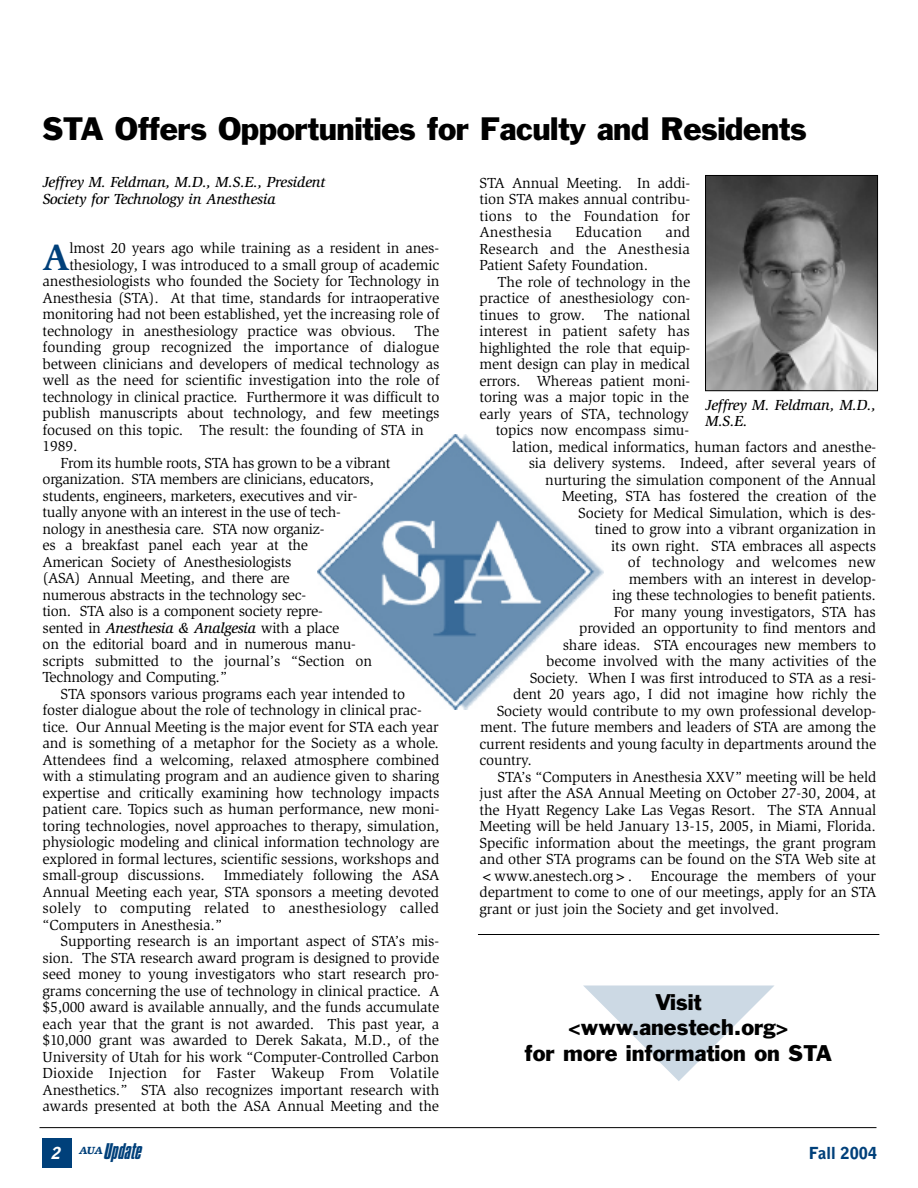
<style>
.page{position:relative;width:918px;height:1188px;background:#fff}
.page>*{position:absolute;margin:0;border:0;box-sizing:border-box;transform-origin:0 0}
.t1{font:700 37.95px "Slimbach";color:#00407a}
.t2{font:30px "Franklin Gothic";letter-spacing:-.015em;color:#000}
.t3{font:21px/25.2px "Franklin Gothic";color:#000;text-align:center}
.t4{font:italic 19.5px "Commador";color:#00407a}
.t5{font:900 16.5px "Bell Gothic";color:#00407a}
.t6{font:15px/16.5px "Slimbach";letter-spacing:-.01em;color:#000;text-align:justify}
.t7{font:italic 500 15px/16.5px "Slimbach";letter-spacing:-.01em;color:#000}
.t8{font:15px "Slimbach";letter-spacing:.01em;color:#000}
.s1{font-weight:400;font-style:normal}
.s2{font-family:"Bell Gothic";font-weight:900;font-size:16.5px;color:#fff}
</style>
<div class="page">
<svg style="left:584px;top:986px;width:190px;height:95px"></svg>
<div style="left:42px;top:1138px;width:30px;height:30px;background:#00407a"></div>
<hr style="left:39px;top:1127px;width:837px;height:1px;background:#000">
<img style="left:707px;top:177px;width:169px;height:212px">
<div style="left:705px;top:175px;width:173px;height:216px;border:1px solid #000"></div>
<img style="left:318px;top:434px;width:285px;height:275px">
<hr style="left:478px;top:934px;width:401px;height:1px;background:#000">
<h2 class="t2" style="left:42px;top:117px;width:766px">STA Offers Opportunities for Faculty and Residents</h2>
<p class="t7" style="left:43px;top:175px;width:284px">Jeffrey M. Feldman, M.D., M.S.E., President<br>Society for Technology in Anesthesia</p>
<h1 class="t1" style="left:43px;top:243px;width:29px">A</h1>
<p class="t6" style="left:69px;top:241px;width:371px">lmost 20 years ago while training as a resident in anes-</p>
<p class="t6" style="left:69px;top:258px;width:372px">thesiology, I was introduced to a small group of academic</p>
<p class="t6" style="left:43px;top:274px;width:398px">anesthesiologists who founded the Society for Technology in</p>
<p class="t6" style="left:43px;top:291px;width:398px">Anesthesia (STA). At that time, standards for intraoperative</p>
<p class="t6" style="left:43px;top:307px;width:398px">monitoring had not been established, yet the increasing role of</p>
<p class="t6" style="left:43px;top:324px;width:398px">technology in anesthesiology practice was obvious. The</p>
<p class="t6" style="left:43px;top:340px;width:398px">founding group recognized the importance of dialogue</p>
<p class="t6" style="left:43px;top:357px;width:398px">between clinicians and developers of medical technology as</p>
<p class="t6" style="left:43px;top:373px;width:398px">well as the need for scientific investigation into the role of</p>
<p class="t6" style="left:43px;top:390px;width:398px">technology in clinical practice. Furthermore it was difficult to</p>
<p class="t6" style="left:43px;top:406px;width:398px">publish manuscripts about technology, and few meetings</p>
<p class="t6" style="left:43px;top:423px;width:383px">focused on this topic. The result: the founding of STA in</p>
<p class="t6" style="left:43px;top:439px;width:36px">1989.</p>
<p class="t6" style="left:61px;top:456px;width:331px">From its humble roots, STA has grown to be a vibrant</p>
<p class="t6" style="left:43px;top:472px;width:333px">organization. STA members are clinicians, educators,</p>
<p class="t6" style="left:43px;top:489px;width:316px">students, engineers, marketers, executives and vir-</p>
<p class="t6" style="left:43px;top:505px;width:300px">tually anyone with an interest in the use of tech-</p>
<p class="t6" style="left:43px;top:522px;width:283px">nology in anesthesia care. STA now organiz-</p>
<p class="t6" style="left:43px;top:538px;width:267px">es a breakfast panel each year at the</p>
<p class="t6" style="left:43px;top:555px;width:250px">American Society of Anesthesiologists</p>
<p class="t6" style="left:43px;top:571px;width:249px">(ASA) Annual Meeting, and there are</p>
<p class="t6" style="left:43px;top:588px;width:265px">numerous abstracts in the technology sec-</p>
<p class="t6" style="left:43px;top:604px;width:282px">tion. STA also is a component society repre-</p>
<p class="t7" style="left:43px;top:621px;width:298px"><span class="s1">sented in</span> Anesthesia &amp; Analgesia <span class="s1">with a place</span></p>
<p class="t6" style="left:43px;top:637px;width:315px">on the editorial board and in numerous manu-</p>
<p class="t6" style="left:43px;top:654px;width:331px">scripts submitted to the journal’s “Section on</p>
<p class="t6" style="left:43px;top:670px;width:186px">Technology and Computing.”</p>
<p class="t6" style="left:61px;top:687px;width:346px">STA sponsors various programs each year intended to</p>
<p class="t6" style="left:43px;top:703px;width:381px">foster dialogue about the role of technology in clinical prac-</p>
<p class="t6" style="left:43px;top:720px;width:398px">tice. Our Annual Meeting is the major event for STA each year</p>
<p class="t6" style="left:43px;top:736px;width:398px">and is something of a metaphor for the Society as a whole.</p>
<p class="t6" style="left:43px;top:753px;width:398px">Attendees find a welcoming, relaxed atmosphere combined</p>
<p class="t6" style="left:43px;top:769px;width:398px">with a stimulating program and an audience given to sharing</p>
<p class="t6" style="left:43px;top:786px;width:398px">expertise and critically examining how technology impacts</p>
<p class="t6" style="left:43px;top:802px;width:398px">patient care. Topics such as human performance, new moni-</p>
<p class="t6" style="left:43px;top:819px;width:398px">toring technologies, novel approaches to therapy, simulation,</p>
<p class="t6" style="left:43px;top:835px;width:398px">physiologic modeling and clinical information technology are</p>
<p class="t6" style="left:43px;top:852px;width:398px">explored in formal lectures, scientific sessions, workshops and</p>
<p class="t6" style="left:43px;top:868px;width:164px">small-group discussions.</p>
<p class="t6" style="left:43px;top:868px;width:398px;text-indent:181px">Immediately following the ASA Annual Meeting each year, STA sponsors a meeting devoted solely to computing related to anesthesiology called “Computers in Anesthesia.”</p>
<p class="t6" style="left:43px;top:934px;width:398px;text-indent:18px">Supporting research is an important aspect of STA’s mis&shy;sion. The STA research award program is designed to provide seed money to young investigators who start research pro&shy;grams concerning the use of technology in clinical practice. A $5,000 award is available annually, and the funds accumulate each year that the grant is not awarded. This past year, a $10,000 grant was awarded to Derek Sakata, M.D., of the University of Utah for his work “Computer-Controlled Carbon Dioxide Injection for Faster Wakeup From Volatile Anesthetics.” STA also recognizes important research with awards presented at both the ASA Annual Meeting and the</p>
<p class="t6" style="left:480px;top:176px;width:212px">STA Annual Meeting. In addi&shy;tion STA makes annual contribu&shy;tions to the Foundation for Anesthesia</p>
<p class="t6" style="left:480px;top:225px;width:212px;text-indent:186px">and Research and the Anesthesia Patient Safety Foundation.</p>
<p class="t6" style="left:480px;top:275px;width:212px;text-indent:18px">The role of technology in the practice of anesthesiology con&shy;tinues to grow.</p>
<p class="t8" style="left:575px;top:226px;width:68px">Education</p>
<p class="t6" style="left:604px;top:308px;width:88px">The national</p>
<p class="t6" style="left:480px;top:324px;width:212px">interest in patient safety has</p>
<p class="t6" style="left:480px;top:341px;width:212px">highlighted the role that equip-</p>
<p class="t6" style="left:480px;top:357px;width:212px">ment design can play in medical</p>
<p class="t6" style="left:480px;top:374px;width:212px">errors. Whereas patient moni-</p>
<p class="t6" style="left:480px;top:390px;width:211px">toring was a major topic in the</p>
<p class="t6" style="left:480px;top:407px;width:211px">early years of STA, technology</p>
<p class="t6" style="left:496px;top:423px;width:195px">topics now encompass simu-</p>
<p class="t6" style="left:512px;top:440px;width:365px">lation, medical informatics, human factors and anesthe-</p>
<p class="t6" style="left:529px;top:456px;width:349px">sia delivery systems. Indeed, after several years of</p>
<p class="t6" style="left:545px;top:473px;width:332px">nurturing the simulation component of the Annual</p>
<p class="t6" style="left:562px;top:489px;width:316px">Meeting, STA has fostered the creation of the</p>
<p class="t6" style="left:578px;top:506px;width:299px">Society for Medical Simulation, which is des-</p>
<p class="t6" style="left:595px;top:522px;width:283px">tined to grow into a vibrant organization in</p>
<p class="t6" style="left:611px;top:539px;width:266px">its own right. STA embraces all aspects</p>
<p class="t8" style="left:628px;top:556px;width:250px">of technology and welcomes new</p>
<p class="t6" style="left:629px;top:572px;width:249px">members with an interest in develop-</p>
<p class="t6" style="left:612px;top:588px;width:265px">ing these technologies to benefit patients.</p>
<p class="t6" style="left:614px;top:605px;width:264px">For many young investigators, STA has</p>
<p class="t6" style="left:579px;top:621px;width:298px">provided an opportunity to find mentors and</p>
<p class="t6" style="left:563px;top:638px;width:315px">share ideas. STA encourages new members to</p>
<p class="t6" style="left:546px;top:654px;width:332px">become involved with the many activities of the</p>
<p class="t6" style="left:530px;top:671px;width:348px">Society. When I was first introduced to STA as a resi-</p>
<p class="t6" style="left:513px;top:687px;width:365px">dent 20 years ago, I did not imagine how richly the</p>
<p class="t6" style="left:497px;top:704px;width:381px">Society would contribute to my own professional develop-</p>
<p class="t6" style="left:480px;top:720px;width:397px">ment. The future members and leaders of STA are among the</p>
<p class="t6" style="left:480px;top:737px;width:398px">current residents and young faculty in departments around the</p>
<p class="t6" style="left:480px;top:753px;width:54px">country.</p>
<p class="t6" style="left:498px;top:770px;width:380px">STA’s “Computers in Anesthesia XXV” meeting will be held</p>
<p class="t6" style="left:480px;top:786px;width:398px">just after the ASA Annual Meeting on October 27-30, 2004, at</p>
<p class="t6" style="left:480px;top:803px;width:398px">the Hyatt Regency Lake Las Vegas Resort. The STA Annual</p>
<p class="t6" style="left:480px;top:819px;width:398px">Meeting will be held January 13-15, 2005, in Miami, Florida.</p>
<p class="t6" style="left:480px;top:836px;width:398px">Specific information about the meetings, the grant program</p>
<p class="t6" style="left:480px;top:852px;width:398px">and other STA programs can be found on the STA Web site at</p>
<p class="t6" style="left:480px;top:869px;width:398px">&lt;www.anestech.org&gt;. Encourage the members of your</p>
<p class="t6" style="left:480px;top:885px;width:398px">department to come to one of our meetings, apply for an STA</p>
<p class="t6" style="left:480px;top:902px;width:301px">grant or just join the Society and get involved.</p>
<p class="t7" style="left:705px;top:398px;width:172px">Jeffrey M. Feldman, M.D.,<br>M.S.E.</p>
<h3 class="t3" style="left:525px;top:991px;width:309px">Visit<br>&lt;www.anestech.org&gt;<br>for more information on STA</h3>
<h3 class="t4" style="left:51px;top:1141px;width:97px"><span class="s2">2</span> <sup>A</sup> <sup>UA</sup> Update</h3>
<p class="t5" style="left:809px;top:1147px;width:70px">Fall 2004</p>
</div>
